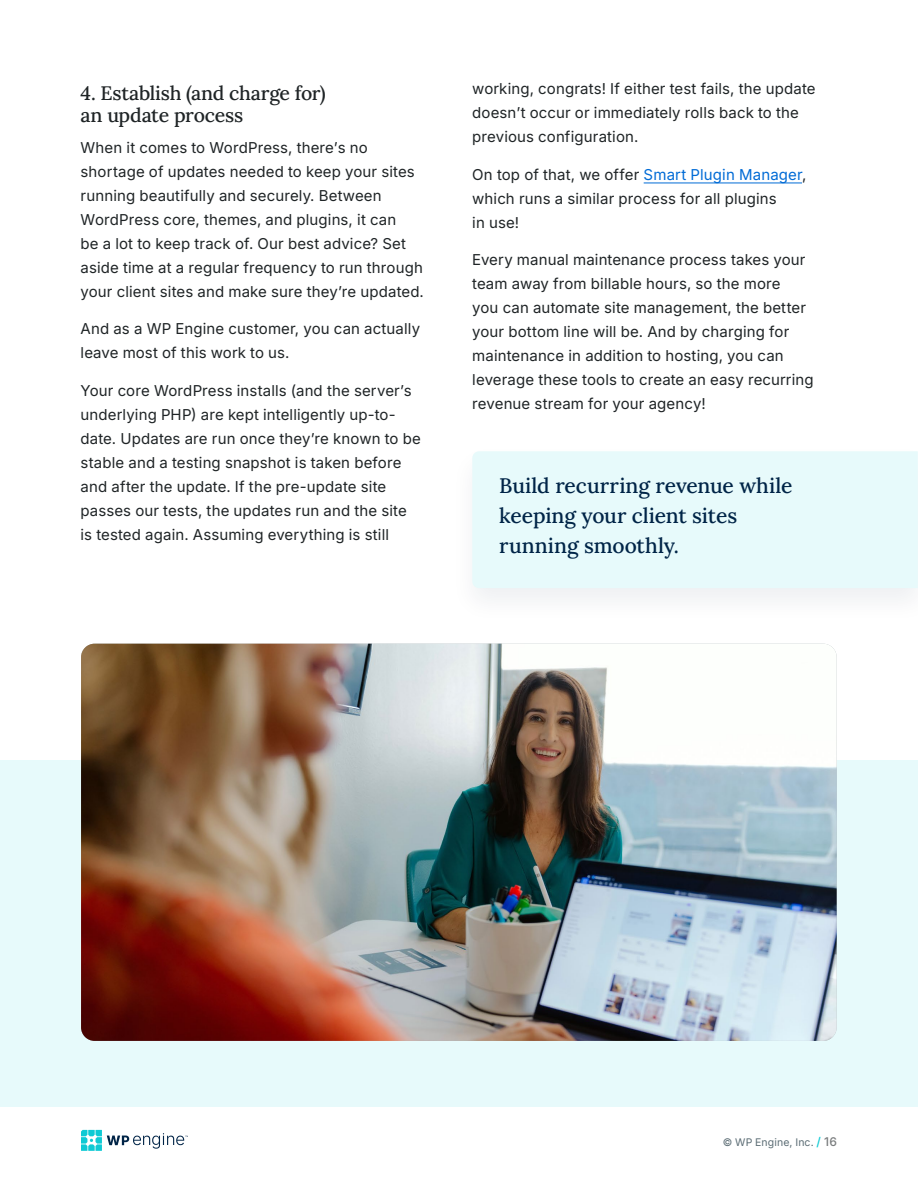
<style>
.page{position:relative;width:918px;height:1188px;background:#fff}
.page>*{position:absolute;margin:0;border:0;box-sizing:border-box;transform-origin:0 0}
.t1{font:21px/30px "Lora";letter-spacing:-.005em;color:#002447}
.t2{font:19.5px/22.5px "Lora";letter-spacing:-.015em;color:#1f2426}
.t3{font:15px/24px "Inter Variable";letter-spacing:.01em;color:#1f2426}
.t4{font:10.5px "Inter Variable";letter-spacing:.01em;color:#5b6c74}
.s1{color:#006bd6}
.s2{font-size:12px;color:#0ecad4}
.s3{font-size:12px;color:#797c7d}
</style>
<div class="page">
<svg style="left:81px;top:1130px;width:107px;height:21px"></svg>
<div style="left:0;top:760px;width:918px;height:347px;background:#e7fafb"></div>
<img style="left:81px;top:644px;width:756px;height:397px">
<hr style="left:644px;top:183px;width:158px;height:1px;background:#006bd6">
<div style="left:472px;top:451px;width:446px;height:137px;background:#e7fafb"></div>
<h2 class="t2" style="left:81px;top:80px;width:247px">4. Establish (and charge for) an update process</h2>
<p class="t3" style="left:81px;top:135px;width:345px">When it comes to WordPress, there’s no shortage of updates needed to keep your sites running beautifully and securely. Between WordPress core, themes, and plugins, it can<br>be a lot to keep track of. Our best advice? Set aside time at a regular frequency to run through your client sites and make sure they’re updated.</p>
<p class="t3" style="left:81px;top:316px;width:341px">And as a WP Engine customer, you can actually leave most of this work to us.</p>
<p class="t3" style="left:81px;top:378px;width:342px">Your core WordPress installs (and the server’s underlying PHP) are kept intelligently up-to&shy;date. Updates are run once they’re known to be stable and a testing snapshot is taken before and after the update. If the pre-update site passes our tests, the updates run and the site is tested again. Assuming everything is still</p>
<p class="t3" style="left:472px;top:77px;width:345px">working, congrats! If either test fails, the update doesn’t occur or immediately rolls back to the previous configuration.</p>
<p class="t3" style="left:472px;top:162px;width:336px">On top of that, we offer <span class="s1">Smart Plugin Manager</span>, which runs a similar process for all plugins<br>in use!</p>
<p class="t3" style="left:472px;top:248px;width:343px">Every manual maintenance process takes your team away from billable hours, so the more<br>you can automate site management, the better your bottom line will be. And by charging for maintenance in addition to hosting, you can leverage these tools to create an easy recurring revenue stream for your agency!</p>
<h1 class="t1" style="left:499px;top:469px;width:295px">Build recurring revenue while keeping your client sites running smoothly.</h1>
<p class="t4" style="left:723px;top:1134px;width:116px">© WP Engine, Inc. <span class="s2">/</span> <span class="s3">16</span></p>
</div>
